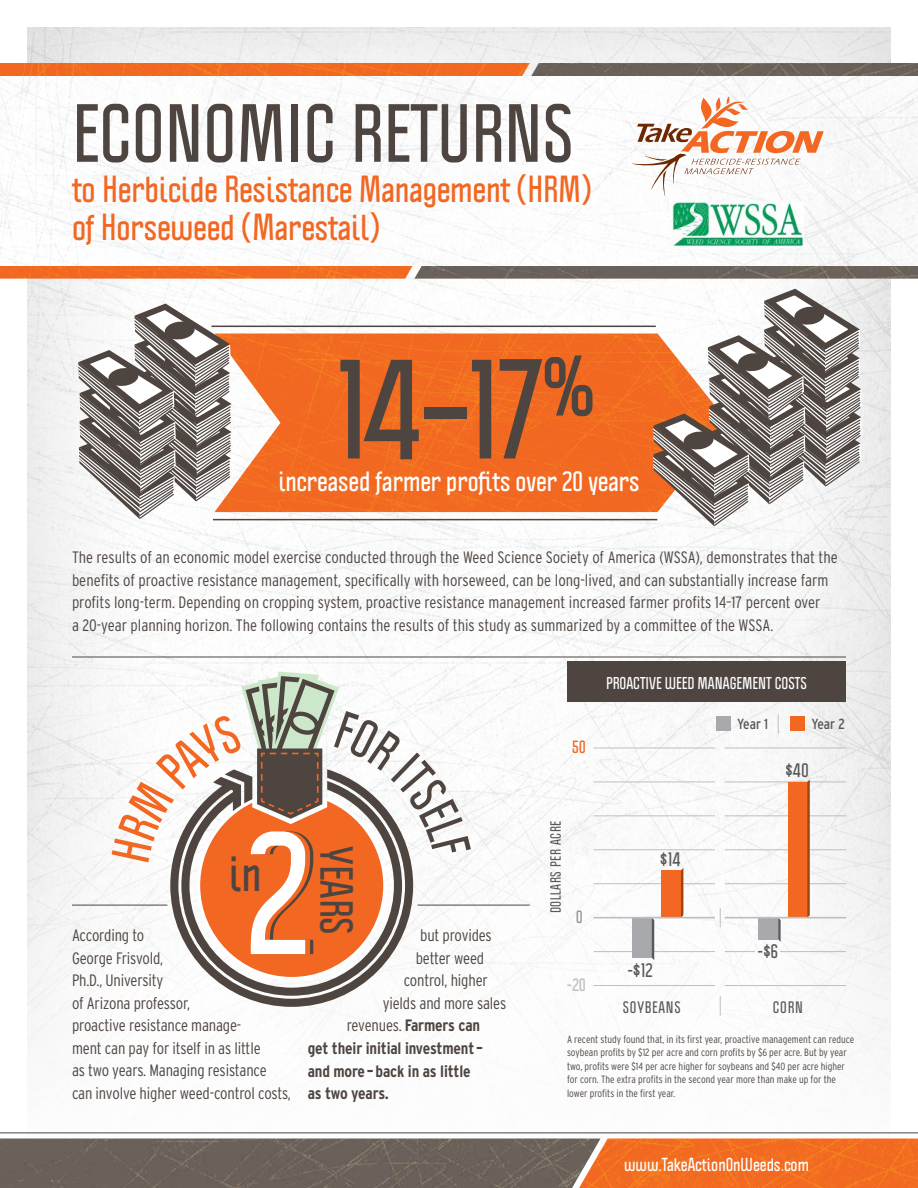
<style>
.page{position:relative;width:918px;height:1188px;background:#fff}
.page>*{position:absolute;margin:0;border:0;box-sizing:border-box;transform-origin:0 0}
.t1{font:700 158.1px "Politica";color:#fff}
.t2{font:700 129px "Politica";color:#4e4540}
.t3{font:700 72px "Politica";color:#4e4540}
.t4{font:700 45.15px "Politica";color:#4e4540}
.t5{font:700 40.5px "Politica";color:#4e4540}
.t6{font:700 33px/37.5px "Politica";letter-spacing:-.005em;color:#f26722}
.t7{font:700 25.5px "Politica";color:#fff}
.t8{font:700 17.85px "Politica";color:#58595b}
.t9{font:300 condensed 16.5px/22.5px "Interstate";letter-spacing:-.005em;color:#4e4540}
.t10{font:700 condensed 16.5px "Interstate";letter-spacing:-.01em;color:#4e4540}
.t11{font:700 16.5px "Politica";color:#fff}
.t12{font:700 16.2px "Politica";color:#bcbec0}
.t13{font:700 16.2px "Politica";color:#f26722}
.t14{font:700 16.2px "Politica";color:#939598}
.t15{font:700 15px "Politica";color:#fff}
.t16{font:700 14.55px "Politica";letter-spacing:.05em;color:#58595b}
.t17{font:condensed 14.55px "Interstate";letter-spacing:-.005em;color:#58595b}
.t18{font:700 12.9px "Politica";letter-spacing:.05em;color:#58595b}
.t19{font:300 condensed 10.5px/13.5px "Interstate";color:#4e4540}
.s1{font-weight:300}
</style>
<div class="page">
<div style="left:26px;top:26px;width:866px;height:1135px;background:#000;opacity:.15"></div>
<img style="left:530px;top:63px;width:388px;height:216px">
<img style="left:0;top:63px;width:530px;height:216px">
<img style="left:234px;top:334px;width:414px;height:178px">
<img style="left:0;top:76px;width:918px;height:190px">
<svg style="left:72px;top:300px;width:162px;height:220px"></svg>
<svg style="left:648px;top:285px;width:216px;height:242px"></svg>
<hr style="left:72px;top:657px;width:774px;height:1px;background:#4e4540">
<hr style="left:213px;top:519px;width:444px;height:1px;background:#4e4540">
<hr style="left:212px;top:326px;width:444px;height:1px;background:#4e4540">
<hr style="left:594px;top:883px;width:121px;height:1px;background:#bcbec0">
<hr style="left:725px;top:883px;width:121px;height:1px;background:#bcbec0">
<hr style="left:725px;top:849px;width:121px;height:1px;background:#bcbec0">
<hr style="left:725px;top:815px;width:121px;height:1px;background:#bcbec0">
<hr style="left:725px;top:782px;width:121px;height:1px;background:#bcbec0">
<hr style="left:725px;top:748px;width:121px;height:1px;background:#bcbec0">
<div style="left:790px;top:717px;width:15px;height:14px;background:#f26722"></div>
<div style="left:662px;top:870px;width:19px;height:48px;background:#f26722"></div>
<svg style="left:681px;top:868px;width:2px;height:49px"></svg>
<div style="left:788px;top:782px;width:19px;height:136px;background:#f26722"></div>
<svg style="left:807px;top:779px;width:3px;height:138px"></svg>
<div style="left:716px;top:717px;width:15px;height:14px;background:#a7a9ac"></div>
<hr style="left:594px;top:849px;width:121px;height:1px;background:#bcbec0">
<hr style="left:594px;top:815px;width:121px;height:1px;background:#bcbec0">
<hr style="left:594px;top:782px;width:121px;height:1px;background:#bcbec0">
<hr style="left:594px;top:748px;width:121px;height:1px;background:#bcbec0">
<svg style="left:720px;top:908px;width:1px;height:19px"></svg>
<svg style="left:778px;top:714px;width:1px;height:20px"></svg>
<hr style="left:594px;top:951px;width:121px;height:1px;background:#bcbec0">
<hr style="left:725px;top:985px;width:121px;height:1px;background:#bcbec0">
<hr style="left:780px;top:951px;width:66px;height:1px;background:#bcbec0">
<hr style="left:725px;top:951px;width:30px;height:1px;background:#bcbec0">
<div style="left:632px;top:918px;width:20px;height:40px;background:#a7a9ac"></div>
<div style="left:759px;top:918px;width:19px;height:21px;background:#a7a9ac"></div>
<svg style="left:652px;top:918px;width:2px;height:42px"></svg>
<svg style="left:778px;top:918px;width:3px;height:24px"></svg>
<hr style="left:594px;top:985px;width:121px;height:1px;background:#bcbec0">
<svg style="left:720px;top:996px;width:1px;height:20px"></svg>
<hr style="left:725px;top:917px;width:121px;height:1px;background:#bcbec0">
<hr style="left:594px;top:917px;width:121px;height:1px;background:#bcbec0">
<img style="left:601px;top:1138px;width:317px;height:50px">
<img style="left:0;top:1138px;width:601px;height:50px">
<hr style="left:0;top:1132px;width:918px;height:1px;background:#4e4540">
<hr style="left:418px;top:905px;width:112px;height:1px;background:#4e4540">
<hr style="left:72px;top:905px;width:95px;height:1px;background:#4e4540">
<svg style="left:170px;top:980px;width:243px;height:27px"></svg>
<div style="left:567px;top:662px;width:279px;height:40px;background:#4e4540"></div>
<svg style="left:631px;top:96px;width:193px;height:101px"></svg>
<img style="left:670px;top:201px;width:133px;height:46px">
<svg style="left:112px;top:671px;width:359px;height:309px"></svg>
<h3 class="t3" style="left:72px;top:87px;width:503px">ECONOMIC RETURNS</h3>
<h3 class="t6" style="left:72px;top:171px;width:522px">to Herbicide Resistance Management (HRM) of Horseweed (Marestail)</h3>
<h2 class="t2" style="left:332px;top:325px;width:266px">14–17<sup>%</sup></h2>
<h3 class="t7" style="left:278px;top:464px;width:363px">increased farmer profits over 20 years</h3>
<p class="t9" style="left:72px;top:546px;width:767px">The results of an economic model exercise conducted through the Weed Science Society of America (WSSA), demonstrates that the benefits of proactive resistance management, specifically with horseweed, can be long-lived, and can substantially increase farm profits long-term. Depending on cropping system, proactive resistance management increased farmer profits 14–17 percent over<br>a 20-year planning horizon. The following contains the results of this study as summarized by a committee of the WSSA.</p>
<p class="t15" style="left:606px;top:673px;width:202px">PROACTIVE WEED MANAGEMENT COSTS</p>
<h1 class="t1" style="left:246px;top:790px;width:63px">2</h1>
<h3 class="t4" style="left:229px;top:844px;width:34px">in</h3>
<h3 class="t5" style="left:362px;top:846px;width:90px;rotate:90deg">YEARS</h3>
<p class="t9" style="left:72px;top:924px;width:220px">According to<br>George Frisvold,<br>Ph.D., University<br>of Arizona professor,<br>proactive resistance manage-<br>ment can pay for itself in as little<br>as two years. Managing resistance can involve higher weed-control costs,</p>
<p class="t9" style="left:420px;top:924px;width:73px">but provides</p>
<p class="t9" style="left:416px;top:947px;width:70px">better weed</p>
<p class="t9" style="left:404px;top:969px;width:86px">control, higher</p>
<p class="t9" style="left:383px;top:992px;width:125px">yields and more sales</p>
<p class="t10" style="left:347px;top:1016px;width:135px"><span class="s1">revenues.</span> Farmers can</p>
<p class="t10" style="left:308px;top:1039px;width:177px">get their initial investment –</p>
<p class="t10" style="left:308px;top:1061px;width:164px">and more – back in as little</p>
<p class="t10" style="left:308px;top:1084px;width:83px">as two years.</p>
<p class="t13" style="left:572px;top:736px;width:15px">50</p>
<p class="t18" style="left:548px;top:913px;width:94px;rotate:-90deg">DOLLARS PER ACRE</p>
<p class="t14" style="left:576px;top:906px;width:9px">0</p>
<p class="t12" style="left:567px;top:974px;width:20px">-20</p>
<p class="t17" style="left:737px;top:716px;width:32px">Year 1</p>
<p class="t17" style="left:811px;top:716px;width:35px">Year 2</p>
<p class="t8" style="left:660px;top:847px;width:22px">$14</p>
<p class="t8" style="left:627px;top:959px;width:26px">-$12</p>
<p class="t8" style="left:786px;top:758px;width:25px">$40</p>
<p class="t8" style="left:758px;top:939px;width:22px">-$6</p>
<p class="t16" style="left:623px;top:998px;width:59px">SOYBEANS</p>
<p class="t16" style="left:773px;top:998px;width:31px">CORN</p>
<p class="t19" style="left:567px;top:1032px;width:289px">A recent study found that, in its first year, proactive management can reduce soybean profits by $12 per acre and corn profits by $6 per acre. But by year two, profits were $14 per acre higher for soybeans and $40 per acre higher for corn. The extra profits in the second year more than make up for the lower profits in the first year.</p>
<p class="t11" style="left:624px;top:1154px;width:186px">www.TakeActionOnWeeds.com</p>
</div>
